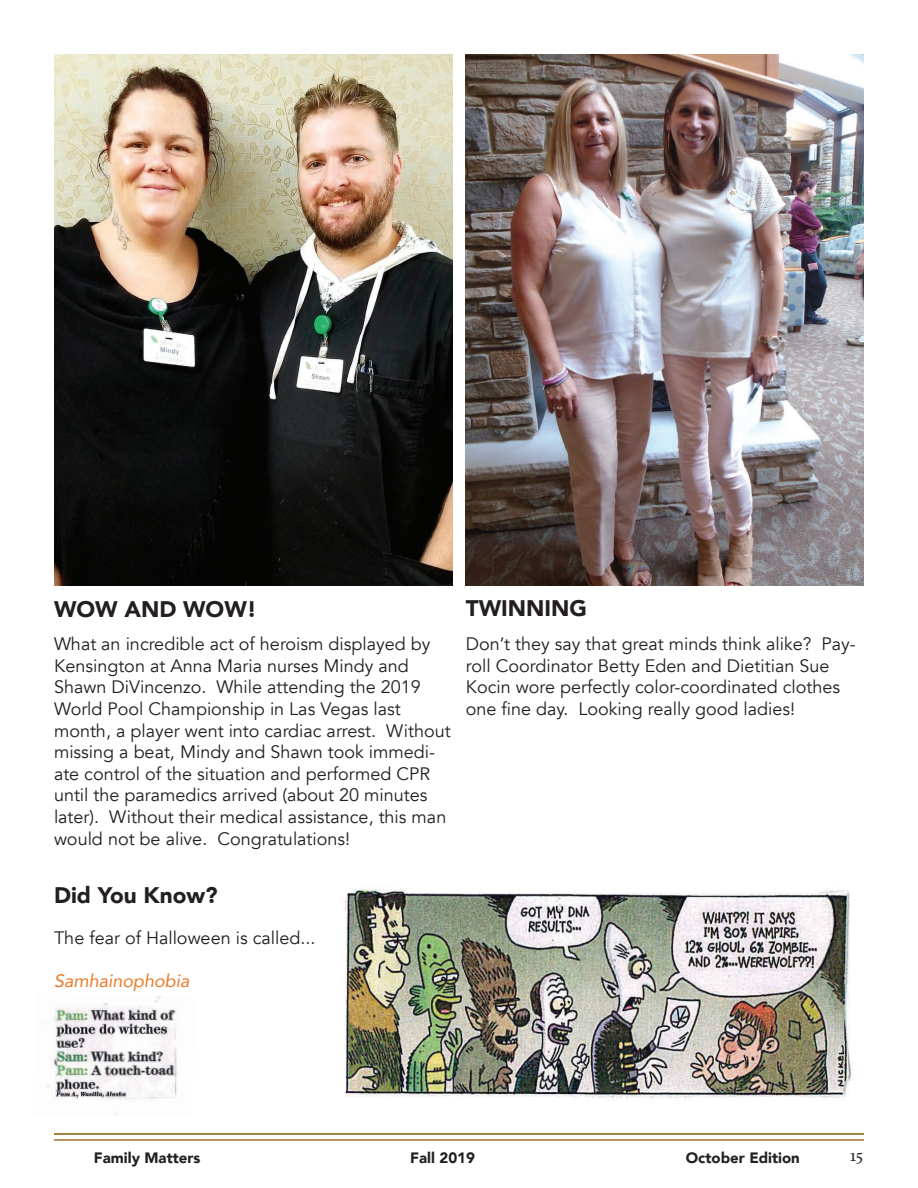
<style>
.page{position:relative;width:918px;height:1188px;background:#fff}
.page>*{position:absolute;margin:0;border:0;box-sizing:border-box;transform-origin:0 0}
.t1{font:900 22.5px "Avenir";color:#231f20}
.t2{font:18px/21.6px "Avenir";color:#231f20}
.t3{font:italic 18px "Avenir";color:#ea7925}
.t4{font:18px "Minion Pro";color:#231f20}
.t5{font:900 15px "Avenir";color:#231f20}
</style>
<div class="page">
<hr style="left:54px;top:1140px;width:810px;height:1px;background:#899537">
<hr style="left:54px;top:1133px;width:810px;height:2px;background:#899537">
<img style="left:465px;top:54px;width:399px;height:531px">
<img style="left:54px;top:54px;width:399px;height:531px">
<img style="left:42px;top:996px;width:135px;height:119px">
<img style="left:312px;top:888px;width:552px;height:253px">
<p class="t1" style="left:54px;top:589px;width:204px">WOW AND WOW!</p>
<p class="t2" style="left:54px;top:633px;width:398px">What an incredible act of heroism displayed by Kensington at Anna Maria nurses Mindy and Shawn DiVincenzo. While attending the 2019<br>World Pool Championship in Las Vegas last month, a player went into cardiac arrest. Without missing a beat, Mindy and Shawn took immedi&shy;ate control of the situation and performed CPR until the paramedics arrived (about 20 minutes later). Without their medical assistance, this man would not be alive. Congratulations!</p>
<p class="t1" style="left:54px;top:876px;width:165px">Did You Know?</p>
<p class="t2" style="left:54px;top:928px;width:263px">The fear of Halloween is called...</p>
<p class="t3" style="left:54px;top:970px;width:137px">Samhainophobia</p>
<p class="t1" style="left:466px;top:589px;width:123px">TWINNING</p>
<p class="t2" style="left:466px;top:633px;width:392px">Don’t they say that great minds think alike? Pay&shy;roll Coordinator Betty Eden and Dietitian Sue Kocin wore perfectly color-coordinated clothes one fine day. Looking really good ladies!</p>
<p class="t5" style="left:94px;top:1145px;width:108px">Family Matters</p>
<p class="t5" style="left:410px;top:1145px;width:66px">Fall 2019</p>
<p class="t5" style="left:686px;top:1145px;width:116px">October Edition</p>
<p class="t4" style="left:849px;top:1143px;width:17px">15</p>
</div>
